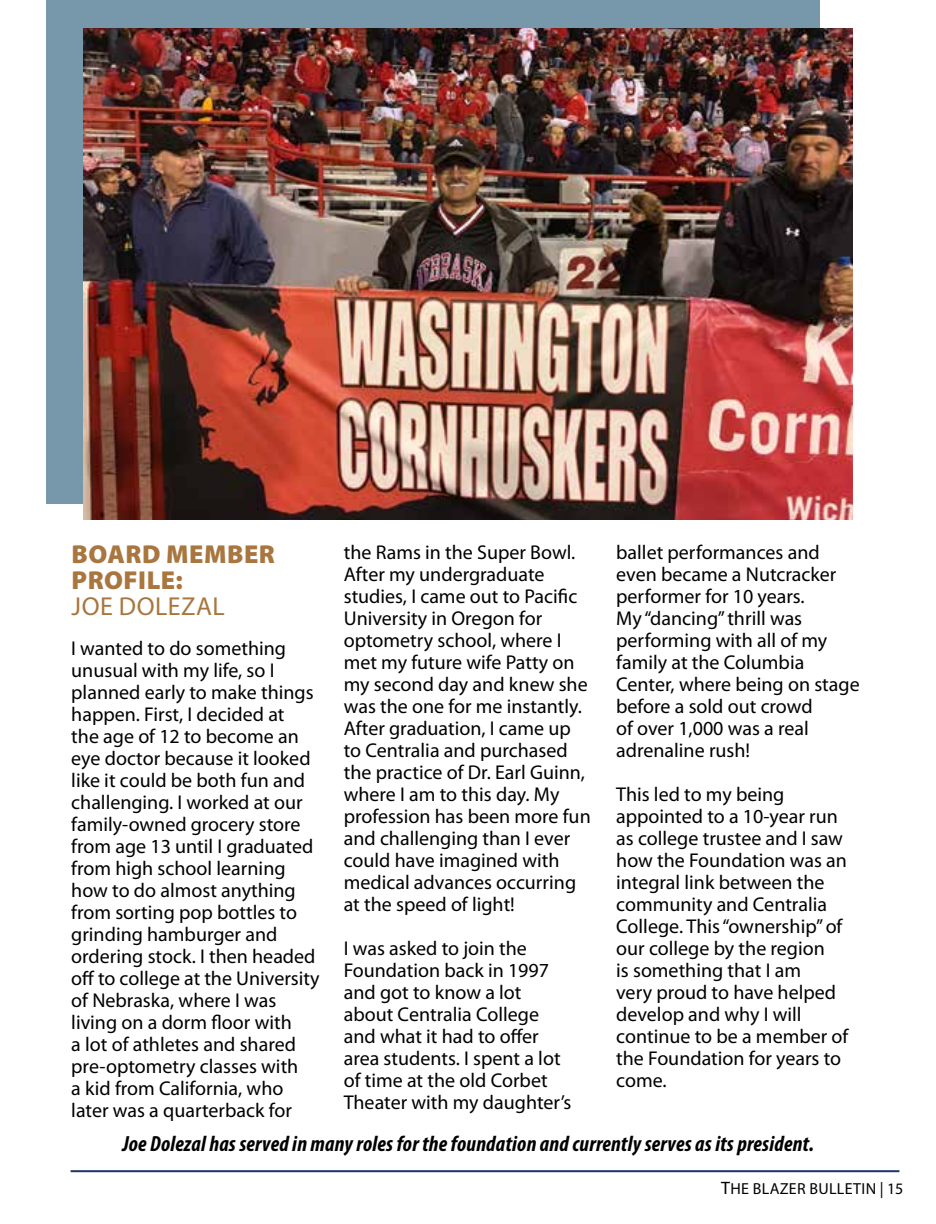
<style>
.page{position:relative;width:936px;height:1224px;background:#fff}
.page>*{position:absolute;margin:0;border:0;box-sizing:border-box;transform-origin:0 0}
.t1{font:900 26px/26px "Myriad Pro";letter-spacing:.02em;color:#a8763e}
.t2{font:26px "Myriad Pro";letter-spacing:.02em;color:#a8763e}
.t3{font:italic 700 condensed 22px "Myriad Pro";letter-spacing:.01em;color:#000}
.t4{font:20px/22px "Myriad Pro";color:#000}
.t5{font:16px "Myriad Pro";letter-spacing:.02em;color:#000}
.s1{font-size:18px}
</style>
<div class="page">
<hr style="left:71px;top:1170px;width:828px;height:2px;background:#1c3668">
<div style="left:46px;top:0;width:774px;height:503px;background:#7798ab"></div>
<img style="left:84px;top:29px;width:769px;height:490px">
<h1 class="t1" style="left:72px;top:540px;width:205px">BOARD MEMBER<br>PROFILE:</h1>
<h1 class="t2" style="left:72px;top:591px;width:155px">JOE DOLEZAL</h1>
<p class="t4" style="left:71px;top:637px;width:250px">I wanted to do something unusual with my life, so I planned early to make things happen. First, I decided at<br>the age of 12 to become an eye doctor because it looked like it could be both fun and challenging. I worked at our family-owned grocery store from age 13 until I graduated from high school learning how to do almost anything from sorting pop bottles to grinding hamburger and ordering stock. I then headed off to college at the University of Nebraska, where I was living on a dorm floor with<br>a lot of athletes and shared pre-optometry classes with<br>a kid from California, who later was a quarterback for</p>
<p class="t4" style="left:344px;top:541px;width:249px">the Rams in the Super Bowl.<br>After my undergraduate studies, I came out to Pacific<br>University in Oregon for optometry school, where I met my future wife Patty on my second day and knew she was the one for me instantly.<br>After graduation, I came up to Centralia and purchased the practice of Dr. Earl Guinn, where I am to this day. My profession has been more fun and challenging than I ever could have imagined with medical advances occurring at the speed of light!</p>
<p class="t4" style="left:344px;top:937px;width:229px">I was asked to join the<br>Foundation back in 1997 and got to know a lot about Centralia College and what it had to offer area students. I spent a lot of time at the old Corbet<br>Theater with my daughter’s</p>
<p class="t4" style="left:616px;top:541px;width:245px">ballet performances and even became a Nutcracker performer for 10 years.<br>My “dancing” thrill was performing with all of my family at the Columbia<br>Center, where being on stage before a sold out crowd<br>of over 1,000 was a real adrenaline rush!</p>
<p class="t4" style="left:616px;top:783px;width:234px">This led to my being appointed to a 10-year run as college trustee and I saw how the Foundation was an integral link between the community and Centralia<br>College. This “ownership” of our college by the region<br>is something that I am<br>very proud to have helped develop and why I will continue to be a member of the Foundation for years to come.</p>
<p class="t3" style="left:122px;top:1130px;width:693px">Joe Dolezal has served in many roles for the foundation and currently serves as its president.</p>
<p class="t5" style="left:721px;top:1178px;width:184px"><span class="s1">T</span>HE BLAZER BULLETIN | 15</p>
</div>
